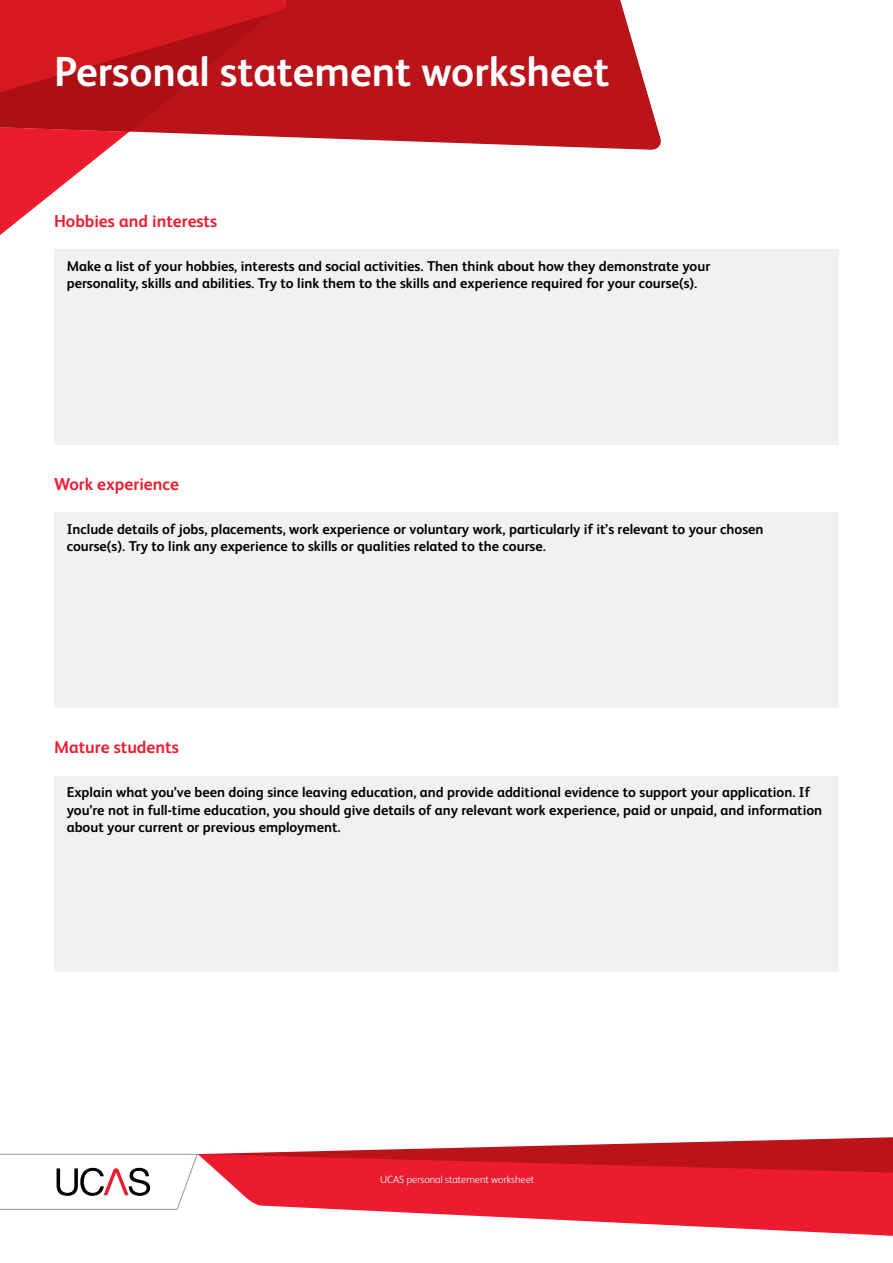
<style>
.page{position:relative;width:893px;height:1263px;background:#fff}
.page>*{position:absolute;margin:0;border:0;box-sizing:border-box;transform-origin:0 0}
.t1{font:700 42px "FS Albert Pro";color:#fff}
.t2{font:700 17.25px "FS Albert Pro";color:#ed1b2f}
.t3{font:700 14.25px/17.1px "FS Albert Pro";color:#000}
.t4{font:300 10.5px "FS Albert Pro";color:#fff}
</style>
<div class="page">
<svg style="left:0;top:1154px;width:198px;height:56px"></svg>
<svg style="left:203px;top:1137px;width:690px;height:17px"></svg>
<svg style="left:198px;top:1154px;width:695px;height:82px;fill:#ed1b2f"></svg>
<svg style="left:143px;top:0;width:518px;height:150px;background:#c4353b"></svg>
<svg style="left:0;top:132px;width:129px;height:103px;fill:#ed1b2e"></svg>
<svg style="left:0;top:0;width:347px;height:132px;background:#bf141a"></svg>
<div style="left:54px;top:249px;width:785px;height:196px;background:#f1f1f2"></div>
<div style="left:54px;top:513px;width:785px;height:195px;background:#f1f1f2"></div>
<div style="left:54px;top:776px;width:785px;height:195px;background:#f1f1f2"></div>
<h1 class="t1" style="left:54px;top:42px;width:557px">Personal statement worksheet</h1>
<p class="t2" style="left:54px;top:209px;width:165px">Hobbies and interests</p>
<p class="t3" style="left:67px;top:257px;width:645px">Make a list of your hobbies, interests and social activities. Then think about how they demonstrate your personality, skills and abilities. Try to link them to the skills and experience required for your course(s).</p>
<p class="t2" style="left:54px;top:472px;width:126px">Work experience</p>
<p class="t3" style="left:67px;top:520px;width:698px">Include details of jobs, placements, work experience or voluntary work, particularly if it’s relevant to your chosen course(s). Try to link any experience to skills or qualities related to the course.</p>
<p class="t2" style="left:54px;top:735px;width:126px">Mature students</p>
<p class="t3" style="left:67px;top:783px;width:757px">Explain what you’ve been doing since leaving education, and provide additional evidence to support your application. If you’re not in full-time education, you should give details of any relevant work experience, paid or unpaid, and information about your current or previous employment.</p>
<p class="t4" style="left:380px;top:1172px;width:156px">UCAS personal statement worksheet</p>
</div>
